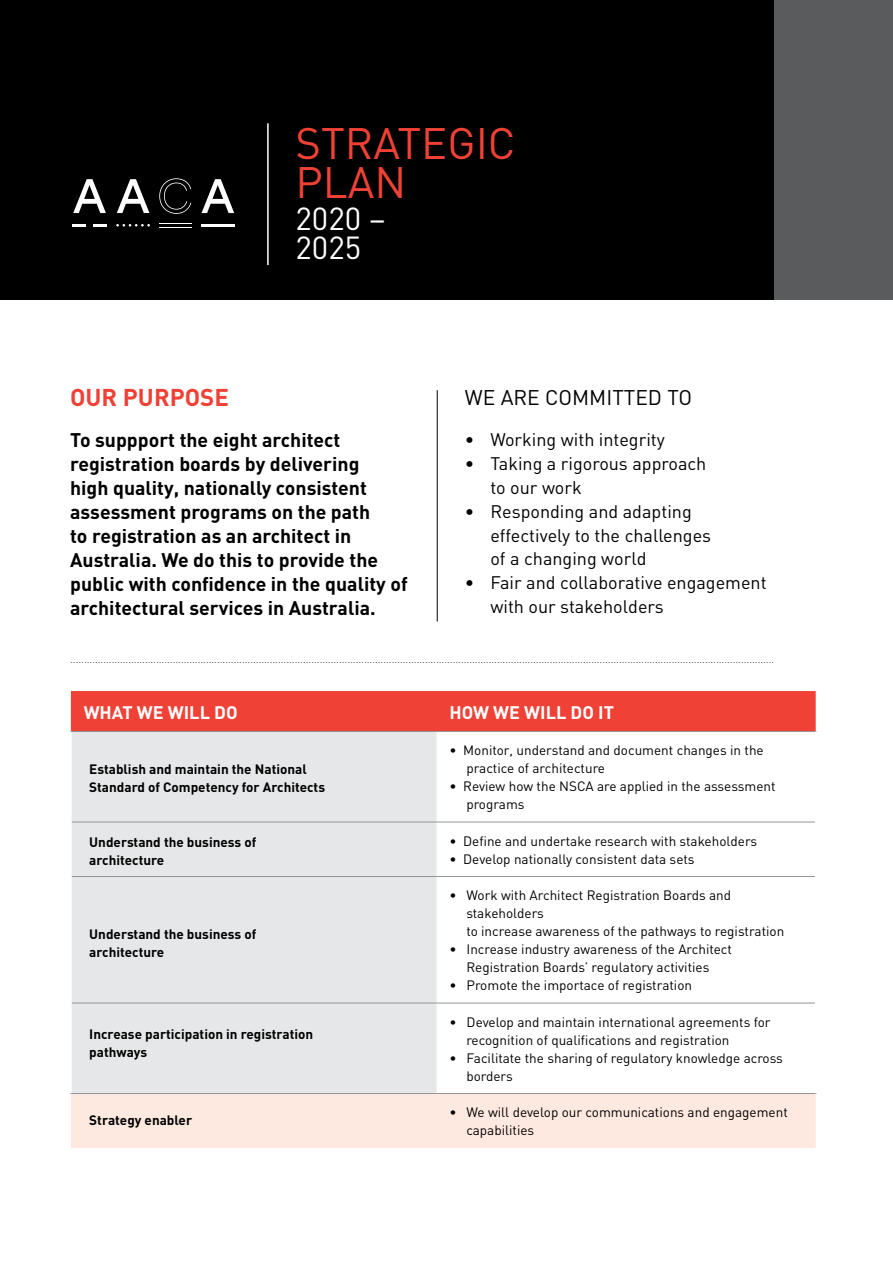
<style>
.page{position:relative;width:893px;height:1263px;background:#fff}
.page>*{position:absolute;margin:0;border:0;box-sizing:border-box;transform-origin:0 0}
.t1{font:43.5px/39px "DIN";color:#ef4135}
.t2{font:31.5px/28.5px "DIN";color:#fff}
.t3{font:700 24px "DIN";color:#ef4135}
.t4{font:21px "DIN";color:#000}
.t5{font:700 19.5px/24px "DIN";color:#000}
.t6{font:18px/24px "DIN";color:#000}
.t7{font:700 18px "DIN";color:#fff}
.t8{font:13.5px/18px "DIN";color:#000}
.t9{font:700 13.5px/18px "DIN";color:#000}
.t10{font:300 10.5px "DIN";color:#000}
</style>
<div class="page">
<div style="left:0;top:0;width:893px;height:300px;background:#5a5b5d"></div>
<div style="left:0;top:0;width:774px;height:300px;background:#000"></div>
<svg style="left:73px;top:224px;width:13px;height:2px"></svg>
<svg style="left:93px;top:224px;width:13px;height:2px"></svg>
<hr style="left:201px;top:224px;width:34px;height:2px;background:#fff">
<hr style="left:159px;top:223px;width:32px;height:1px;background:#fff">
<hr style="left:159px;top:227px;width:32px;height:1px;background:#fff">
<svg style="left:116px;top:224px;width:34px;height:3px"></svg>
<svg style="left:159px;top:178px;width:32px;height:36px"></svg>
<svg style="left:73px;top:179px;width:33px;height:34px"></svg>
<svg style="left:117px;top:179px;width:32px;height:34px"></svg>
<svg style="left:202px;top:179px;width:32px;height:34px"></svg>
<div style="left:71px;top:691px;width:745px;height:40px;background:#ef4135"></div>
<div style="left:72px;top:732px;width:365px;height:361px;background:#e6e7e8"></div>
<div style="left:71px;top:1094px;width:745px;height:54px;background:#fee9e0"></div>
<hr style="left:70px;top:731px;width:367px;height:1px;background:#939598">
<hr style="left:437px;top:731px;width:379px;height:1px;background:#939598">
<hr style="left:72px;top:822px;width:365px;height:1px;background:#939598">
<hr style="left:437px;top:822px;width:378px;height:1px;background:#939598">
<hr style="left:72px;top:876px;width:365px;height:1px;background:#939598">
<hr style="left:437px;top:876px;width:378px;height:1px;background:#939598">
<hr style="left:72px;top:1003px;width:365px;height:1px;background:#939598">
<hr style="left:437px;top:1003px;width:378px;height:1px;background:#939598">
<hr style="left:70px;top:1093px;width:367px;height:1px;background:#939598">
<hr style="left:437px;top:1093px;width:379px;height:1px;background:#939598">
<hr style="left:267px;top:123px;width:2px;height:142px;background:#fff">
<hr style="left:437px;top:390px;width:1px;height:231px;background:#000">
<h1 class="t1" style="left:296px;top:123px;width:222px">STRATEGIC<br>PLAN</h1>
<h2 class="t2" style="left:296px;top:204px;width:92px">2020 –<br>2025</h2>
<h3 class="t3" style="left:70px;top:381px;width:160px">OUR PURPOSE</h3>
<p class="t5" style="left:70px;top:427px;width:339px">To suppport the eight architect registration boards by delivering<br>high quality, nationally consistent assessment programs on the path<br>to registration as an architect in Australia. We do this to provide the public with confidence in the quality of architectural services in Australia.</p>
<h3 class="t4" style="left:465px;top:384px;width:229px">WE ARE COMMITTED TO</h3>
<h3 class="t6" style="left:465px;top:427px;width:201px">• Working with integrity</h3>
<h3 class="t6" style="left:490px;top:451px;width:217px;text-indent:-26px">• Taking a rigorous approach to our work</h3>
<h3 class="t6" style="left:490px;top:499px;width:222px;text-indent:-26px">• Responding and adapting effectively to the challenges of a changing world</h3>
<h3 class="t6" style="left:490px;top:571px;width:278px;text-indent:-26px">• Fair and collaborative engagement with our stakeholders</h3>
<p class="t10" style="left:70px;top:653px;width:706px">..............................................................................................................................................................................................................................................................</p>
<h3 class="t7" style="left:84px;top:700px;width:155px">WHAT WE WILL DO</h3>
<h3 class="t7" style="left:449px;top:700px;width:166px">HOW WE WILL DO IT</h3>
<p class="t8" style="left:466px;top:741px;width:299px;text-indent:-17px">• Monitor, understand and document changes in the practice of architecture</p>
<p class="t8" style="left:466px;top:777px;width:311px;text-indent:-17px">• Review how the NSCA are applied in the assessment programs</p>
<p class="t8" style="left:449px;top:832px;width:309px">• Define and undertake research with stakeholders</p>
<p class="t8" style="left:449px;top:850px;width:247px">• Develop nationally consistent data sets</p>
<p class="t8" style="left:466px;top:886px;width:320px;text-indent:-17px">• Work with Architect Registration Boards and stakeholders<br>to increase awareness of the pathways to registration</p>
<p class="t8" style="left:449px;top:940px;width:284px;text-align:center">• Increase industry awareness of the Architect<br>Registration Boards’ regulatory activities</p>
<p class="t8" style="left:449px;top:976px;width:244px">• Promote the importace of registration</p>
<p class="t8" style="left:466px;top:1012px;width:306px;text-indent:-17px">• Develop and maintain international agreements for recognition of qualifications and registration</p>
<p class="t8" style="left:466px;top:1048px;width:318px;text-indent:-17px">• Facilitate the sharing of regulatory knowledge across borders</p>
<p class="t8" style="left:466px;top:1103px;width:323px;text-indent:-17px">• We will develop our communications and engagement capabilities</p>
<p class="t9" style="left:89px;top:760px;width:237px">Establish and maintain the National<br>Standard of Competency for Architects</p>
<p class="t9" style="left:89px;top:832px;width:169px">Understand the business of architecture</p>
<p class="t9" style="left:89px;top:924px;width:169px">Understand the business of architecture</p>
<p class="t9" style="left:89px;top:1025px;width:225px">Increase participation in registration pathways</p>
<p class="t9" style="left:89px;top:1110px;width:104px">Strategy enabler</p>
</div>
